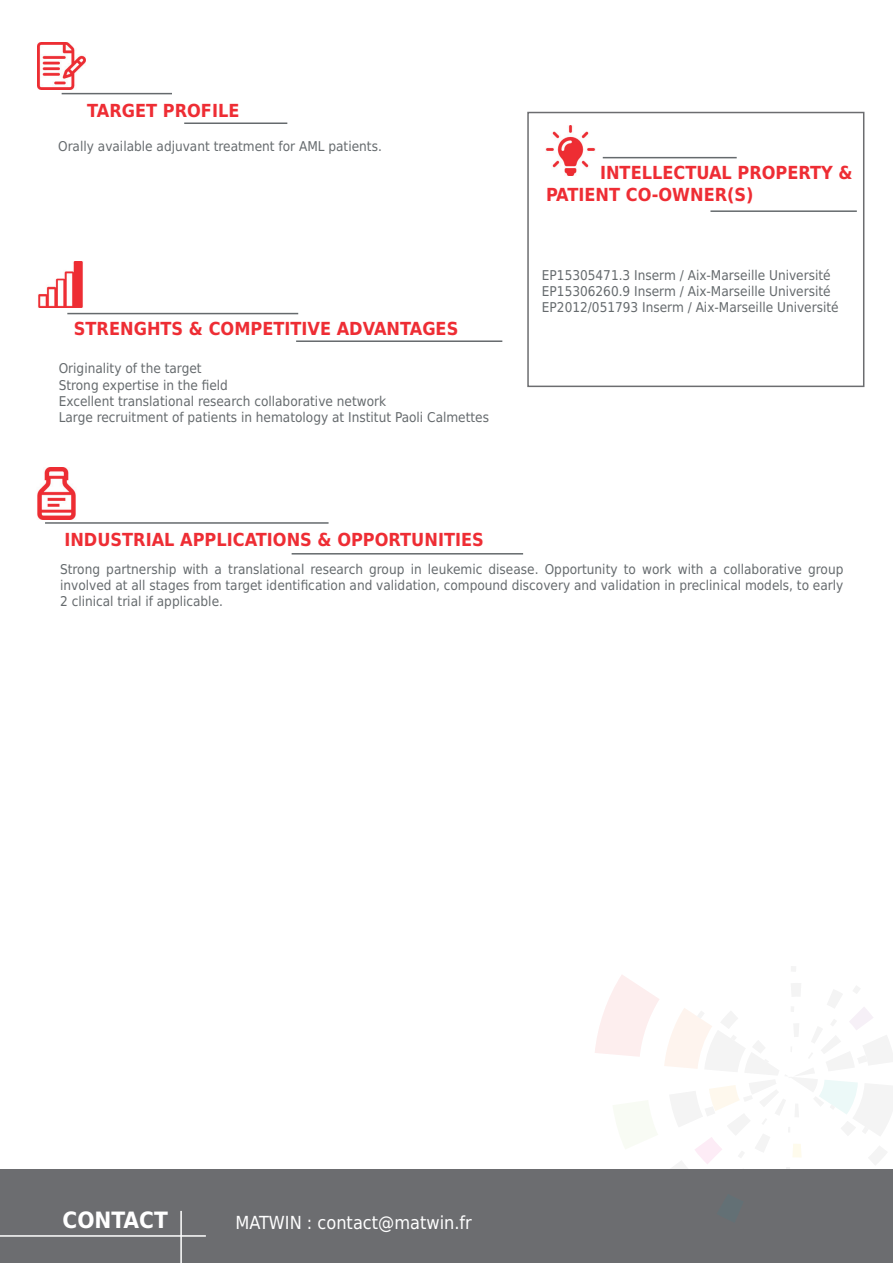
<style>
.page{position:relative;width:893px;height:1263px;background:#fff}
.page>*{position:absolute;margin:0;border:0;box-sizing:border-box;transform-origin:0 0}
.t1{font:700 22.5px "DejaVu Sans Condensed";color:#fff}
.t2{font:700 18px/21.6px "DejaVu Sans Condensed";color:#ee2d34}
.t3{font:18px "DejaVu Sans Condensed";color:#fff}
.t4{font:13.5px/16.2px "DejaVu Sans Condensed";color:#656a6d}
</style>
<div class="page">
<div style="left:0;top:1169px;width:893px;height:94px;background:#6c6d70"></div>
<hr style="left:603px;top:157px;width:134px;height:1px;background:#656a6d">
<hr style="left:710px;top:210px;width:147px;height:2px;background:#656a6d">
<hr style="left:67px;top:313px;width:231px;height:1px;background:#656a6d">
<hr style="left:296px;top:340px;width:206px;height:2px;background:#656a6d">
<img style="left:38px;top:261px;width:45px;height:46px">
<hr style="left:45px;top:522px;width:284px;height:2px;background:#656a6d">
<hr style="left:292px;top:553px;width:231px;height:1px;background:#656a6d">
<img style="left:37px;top:467px;width:39px;height:52px">
<hr style="left:62px;top:93px;width:110px;height:1px;background:#656a6d">
<hr style="left:184px;top:122px;width:103px;height:2px;background:#656a6d">
<img style="left:38px;top:42px;width:47px;height:48px">
<svg style="left:595px;top:966px;width:298px;height:203px"></svg>
<hr style="left:180px;top:1211px;width:2px;height:52px;background:#fff">
<hr style="left:0;top:1235px;width:206px;height:2px;background:#fff">
<div style="left:527px;top:112px;width:337px;height:275px;border:2px solid #6c6d70"></div>
<img style="left:545px;top:125px;width:50px;height:51px">
<h2 class="t2" style="left:87px;top:99px;width:154px">TARGET PROFILE</h2>
<p class="t4" style="left:58px;top:137px;width:325px">Orally available adjuvant treatment for AML patients.</p>
<h2 class="t2" style="left:74px;top:317px;width:386px">STRENGHTS &amp; COMPETITIVE ADVANTAGES</h2>
<p class="t4" style="left:59px;top:360px;width:432px">Originality of the target<br>Strong expertise in the field<br>Excellent translational research collaborative network<br>Large recruitment of patients in hematology at Institut Paoli Calmettes</p>
<h2 class="t2" style="left:64px;top:529px;width:421px">INDUSTRIAL APPLICATIONS &amp; OPPORTUNITIES</h2>
<h2 class="t2" style="left:546px;top:162px;width:308px;text-indent:54px">INTELLECTUAL PROPERTY &amp;<br>PATIENT CO-OWNER(S)</h2>
<p class="t4" style="left:542px;top:266px;width:298px">EP15305471.3 Inserm / Aix-Marseille Université<br>EP15306260.9 Inserm / Aix-Marseille Université<br>EP2012/051793 Inserm / Aix-Marseille Université</p>
<p class="t4" style="left:60px;top:560px;width:785px;text-align:justify">Strong partnership with a translational research group in leukemic disease. Opportunity to work with a collaborative group involved at all stages from target identification and validation, compound discovery and validation in preclinical models, to early 2 clinical trial if applicable.</p>
<h1 class="t1" style="left:63px;top:1201px;width:107px">CONTACT</h1>
<h2 class="t3" style="left:235px;top:1207px;width:238px">MATWIN : contact@matwin.fr</h2>
</div>
